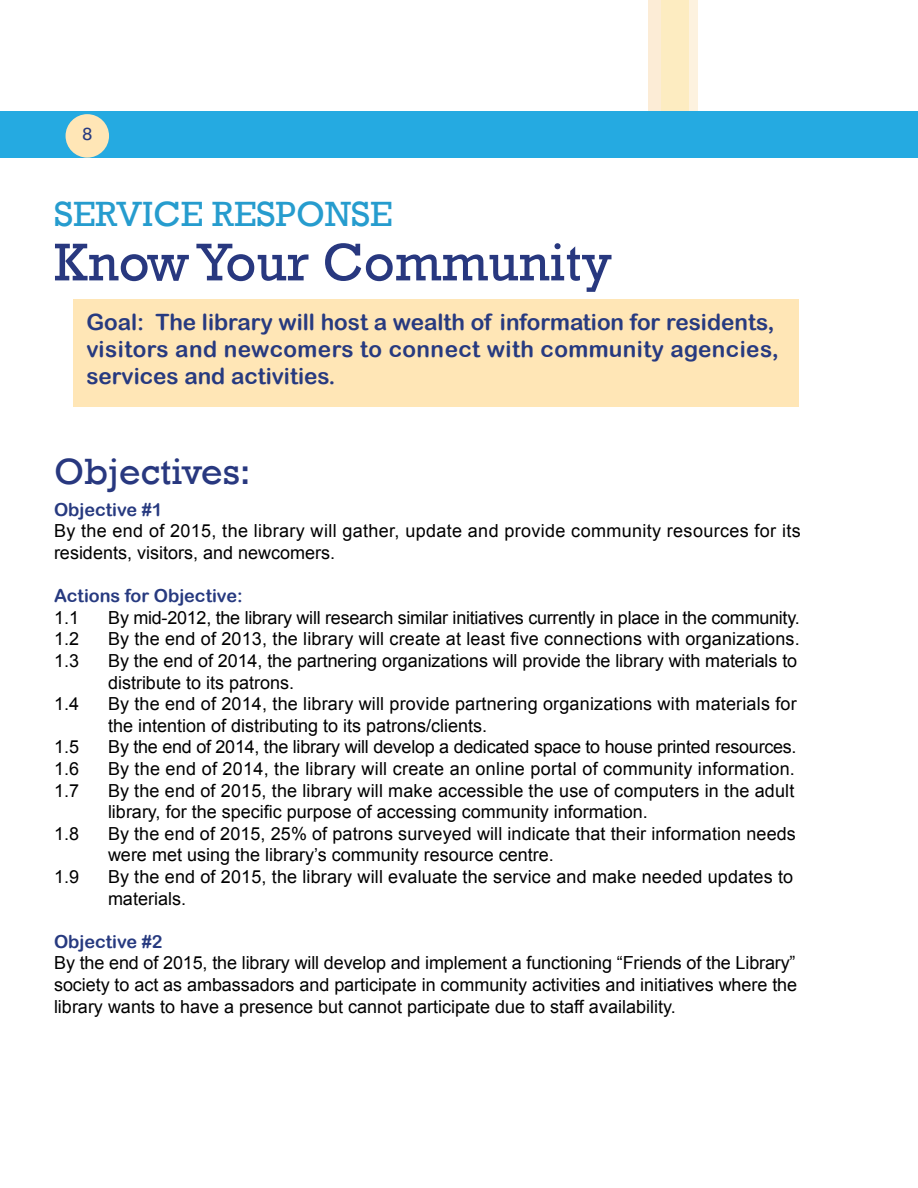
<style>
.page{position:relative;width:918px;height:1188px;background:#fff}
.page>*{position:absolute;margin:0;border:0;box-sizing:border-box;transform-origin:0 0}
.t1{font:54px "Rockwell";color:#28387f}
.t2{font:37.5px "Rockwell";color:#28387f}
.t3{font:36px "Rockwell";color:#269cce}
.t4{font:22.5px/27px "Arial Rounded MT Bold";color:#273a80}
.t5{font:18px/21.6px "Arial";color:#000}
.t6{font:18px/21.6px "Arial";letter-spacing:.02em;color:#000}
.t7{font:18px "Arial Rounded MT Bold";color:#273a80}
.t8{font:18px "Rockwell";color:#273a80}
</style>
<div class="page">
<div style="left:649px;top:0;width:49px;height:149px;background:#fdecc1"></div>
<svg style="left:648px;top:0;width:13px;height:111px"></svg>
<svg style="left:689px;top:0;width:9px;height:111px"></svg>
<div style="left:0;top:111px;width:918px;height:47px;background:#25aae1"></div>
<div style="left:66px;top:114px;width:43px;height:44px;background:#ffe6b6;border-radius:50%"></div>
<div style="left:74px;top:299px;width:725px;height:108px;background:#ffe6b6"></div>
<p class="t8" style="left:82px;top:124px;width:11px">8</p>
<h3 class="t3" style="left:54px;top:194px;width:340px">SERVICE RESPONSE</h3>
<h1 class="t1" style="left:54px;top:231px;width:559px">Know Your Community</h1>
<p class="t4" style="left:86px;top:308px;width:694px">Goal: The library will host a wealth of information for residents, visitors and newcomers to connect with community agencies, services and activities.</p>
<h2 class="t2" style="left:54px;top:450px;width:198px">Objectives:</h2>
<p class="t7" style="left:54px;top:499px;width:110px">Objective #1</p>
<p class="t6" style="left:54px;top:520px;width:748px">By the end of 2015, the library will gather, update and provide community resources for its residents, visitors, and newcomers.</p>
<p class="t7" style="left:54px;top:585px;width:190px">Actions for Objective:</p>
<p class="t5" style="left:54px;top:607px;width:27px">1.1</p>
<p class="t5" style="left:108px;top:607px;width:693px">By mid-2012, the library will research similar initiatives currently in place in the community.</p>
<p class="t5" style="left:54px;top:628px;width:27px">1.2</p>
<p class="t5" style="left:108px;top:628px;width:693px">By the end of 2013, the library will create at least five connections with organizations.</p>
<p class="t5" style="left:54px;top:650px;width:27px">1.3</p>
<p class="t5" style="left:108px;top:650px;width:691px">By the end of 2014, the partnering organizations will provide the library with materials to distribute to its patrons.</p>
<p class="t5" style="left:54px;top:693px;width:27px">1.4</p>
<p class="t5" style="left:108px;top:693px;width:690px">By the end of 2014, the library will provide partnering organizations with materials for the intention of distributing to its patrons/clients.</p>
<p class="t5" style="left:54px;top:736px;width:27px">1.5</p>
<p class="t5" style="left:108px;top:736px;width:690px">By the end of 2014, the library will develop a dedicated space to house printed resources.</p>
<p class="t5" style="left:54px;top:758px;width:27px">1.6</p>
<p class="t5" style="left:108px;top:758px;width:688px">By the end of 2014, the library will create an online portal of community information.</p>
<p class="t5" style="left:54px;top:780px;width:27px">1.7</p>
<p class="t5" style="left:108px;top:780px;width:688px">By the end of 2015, the library will make accessible the use of computers in the adult library, for the specific purpose of accessing community information.</p>
<p class="t5" style="left:54px;top:823px;width:27px">1.8</p>
<p class="t5" style="left:108px;top:823px;width:689px">By the end of 2015, 25% of patrons surveyed will indicate that their information needs were met using the library’s community resource centre.</p>
<p class="t5" style="left:54px;top:866px;width:27px">1.9</p>
<p class="t5" style="left:108px;top:866px;width:687px">By the end of 2015, the library will evaluate the service and make needed updates to materials.</p>
<p class="t7" style="left:54px;top:931px;width:110px">Objective #2</p>
<p class="t5" style="left:54px;top:952px;width:745px;text-align:justify">By the end of 2015, the library will develop and implement a functioning “Friends of the Library” society to act as ambassadors and participate in community activities and initiatives where the library wants to have a presence but cannot participate due to staff availability.</p>
</div>
